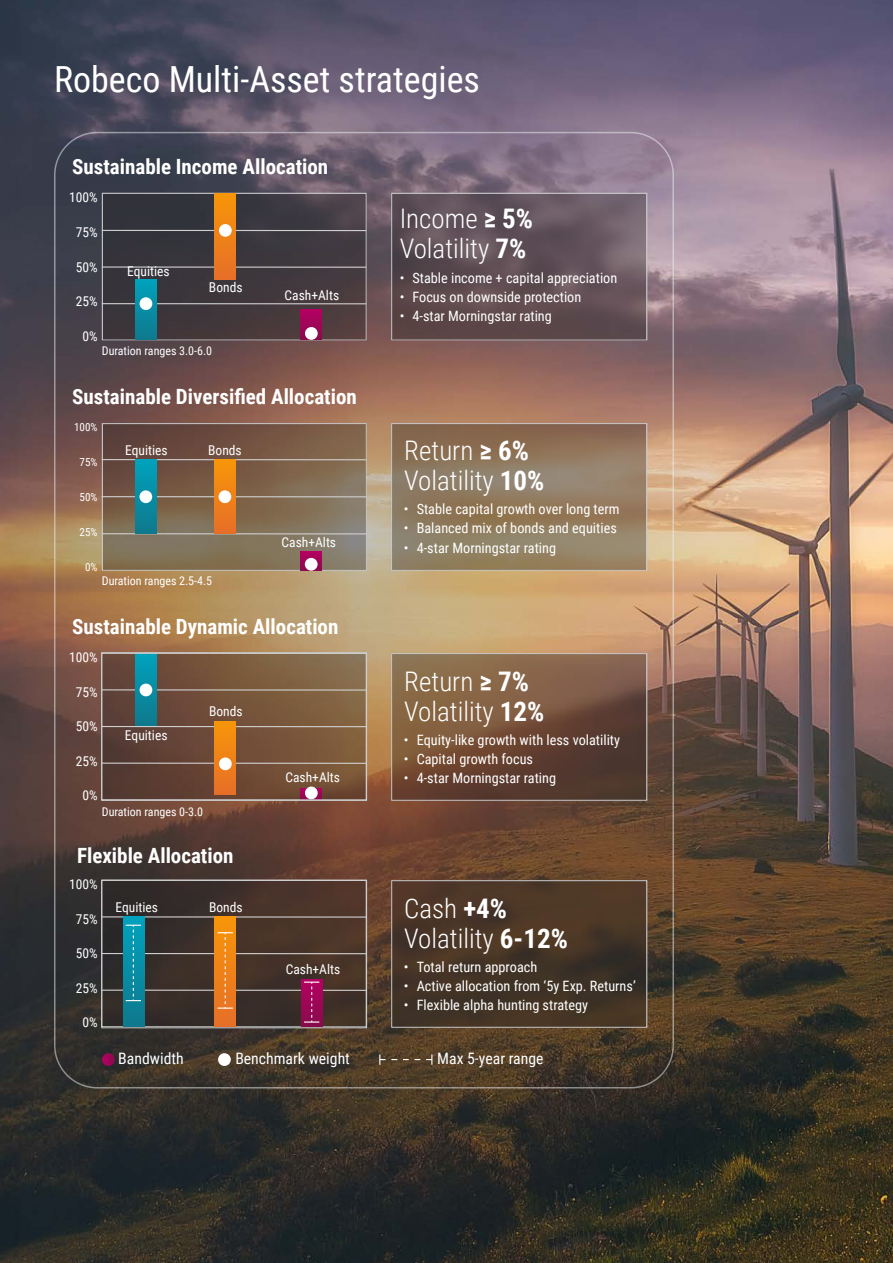
<style>
.page{position:relative;width:893px;height:1263px;background:#fff}
.page>*{position:absolute;margin:0;border:0;box-sizing:border-box;transform-origin:0 0}
.Leestekst{font:36px "Roboto Condensed";color:#fff}
.Inleidende_tekst{font:300 27px/30px "Roboto Condensed";color:#fff}
.Paragraafkop_12pts{font:700 21px "Roboto Condensed";color:#fff}
.Inleidende_tekst-2{font:15.75px "Roboto Condensed";color:#fff}
.t1{font:14.25px "Roboto Condensed";color:#fff}
.t2{font:13.5px "Roboto Condensed";color:#fff}
.Inleidende_tekst-3{font:12px "Roboto Condensed";color:#fff}
.t3{font:11.1px "Roboto Condensed";color:#fff}
.s1{font-weight:700}
</style>
<div class="page">
<img style="left:0;top:0;width:893px;height:1263px">
<svg style="left:379px;top:1054px;width:53px;height:11px"></svg>
<div style="left:218px;top:1053px;width:13px;height:13px;background:#fff;border-radius:50%"></div>
<svg style="left:102px;top:1053px;width:13px;height:13px"></svg>
<svg style="left:391px;top:880px;width:257px;height:148px;background:#483729"></svg>
<svg style="left:391px;top:423px;width:257px;height:148px;background:#917b62"></svg>
<svg style="left:391px;top:653px;width:257px;height:148px;background:#72533e"></svg>
<svg style="left:391px;top:192px;width:257px;height:149px;background:#645359"></svg>
<svg style="left:101px;top:423px;width:266px;height:148px;background:#7c6753"></svg>
<hr style="left:102px;top:459px;width:264px;height:1px;background:#cfcfcf">
<hr style="left:102px;top:496px;width:264px;height:1px;background:#cfcfcf">
<hr style="left:102px;top:533px;width:264px;height:1px;background:#cfcfcf">
<div style="left:135px;top:460px;width:21px;height:73px;background:linear-gradient(to bottom,#00a2bd,#0f798d)"></div>
<svg style="left:301px;top:551px;width:21px;height:19px"></svg>
<div style="left:139px;top:490px;width:13px;height:13px;background:#fff;border-radius:50%"></div>
<div style="left:214px;top:460px;width:22px;height:73px;background:linear-gradient(to bottom,#f7960a,#e7702a)"></div>
<div style="left:219px;top:490px;width:12px;height:13px;background:#fff;border-radius:50%"></div>
<div style="left:305px;top:558px;width:13px;height:13px;background:#fff;border-radius:50%"></div>
<svg style="left:101px;top:192px;width:266px;height:149px;background:#423b41"></svg>
<hr style="left:102px;top:230px;width:264px;height:1px;background:#cfcfcf">
<hr style="left:102px;top:266px;width:264px;height:2px;background:#cfcfcf">
<hr style="left:102px;top:303px;width:264px;height:1px;background:#cfcfcf">
<div style="left:135px;top:280px;width:22px;height:60px;background:linear-gradient(to bottom,#06a4bf,#107a8e)"></div>
<div style="left:301px;top:310px;width:21px;height:30px;background:linear-gradient(to bottom,#b30062,#8c1150)"></div>
<div style="left:215px;top:194px;width:21px;height:86px;background:linear-gradient(to bottom,#f79608,#e66f27)"></div>
<div style="left:140px;top:297px;width:12px;height:13px;background:#fff;border-radius:50%"></div>
<div style="left:219px;top:224px;width:13px;height:13px;background:#fff;border-radius:50%"></div>
<div style="left:305px;top:327px;width:13px;height:13px;background:#fff;border-radius:50%"></div>
<svg style="left:101px;top:652px;width:267px;height:149px;background:#71523c"></svg>
<hr style="left:102px;top:689px;width:264px;height:2px;background:#cfcfcf">
<hr style="left:102px;top:726px;width:264px;height:1px;background:#cfcfcf">
<hr style="left:102px;top:762px;width:264px;height:2px;background:#cfcfcf">
<div style="left:135px;top:653px;width:22px;height:73px;background:linear-gradient(to bottom,#04a4bf,#137a8e)"></div>
<svg style="left:301px;top:788px;width:21px;height:10px"></svg>
<div style="left:215px;top:721px;width:21px;height:74px;background:linear-gradient(to bottom,#f79608,#e66f28)"></div>
<div style="left:140px;top:684px;width:12px;height:12px;background:#fff;border-radius:50%"></div>
<div style="left:219px;top:757px;width:13px;height:13px;background:#fff;border-radius:50%"></div>
<div style="left:305px;top:786px;width:13px;height:13px;background:#fff;border-radius:50%"></div>
<div style="left:101px;top:653px;width:266px;height:147px;border:1px solid #cfcfcf"></div>
<svg style="left:101px;top:879px;width:267px;height:150px;background:#4f4139"></svg>
<p class="Leestekst" style="left:54px;top:54px;width:427px">Robeco Multi-Asset strategies</p>
<p class="Paragraafkop_12pts" style="left:72px;top:152px;width:257px">Sustainable Income Allocation</p>
<p class="t2" style="left:69px;top:188px;width:30px">100%</p>
<p class="t2" style="left:76px;top:223px;width:23px">75%</p>
<p class="t2" style="left:76px;top:257px;width:23px">50%</p>
<p class="t2" style="left:76px;top:292px;width:23px">25%</p>
<p class="t2" style="left:83px;top:327px;width:17px">0%</p>
<p class="t2" style="left:127px;top:262px;width:44px">Equities</p>
<p class="t2" style="left:209px;top:278px;width:35px">Bonds</p>
<p class="Inleidende_tekst-3" style="left:102px;top:343px;width:112px">Duration ranges 3.0-6.0</p>
<p class="t2" style="left:285px;top:286px;width:56px">Cash+Alts</p>
<p class="Paragraafkop_12pts" style="left:72px;top:382px;width:286px">Sustainable Diversified Allocation</p>
<p class="t3" style="left:74px;top:420px;width:25px">100%</p>
<p class="t3" style="left:80px;top:455px;width:19px">75%</p>
<p class="t3" style="left:80px;top:490px;width:19px">50%</p>
<p class="t3" style="left:80px;top:525px;width:19px">25%</p>
<p class="t3" style="left:85px;top:560px;width:14px">0%</p>
<p class="t2" style="left:125px;top:440px;width:44px">Equities</p>
<p class="t2" style="left:208px;top:440px;width:35px">Bonds</p>
<p class="Inleidende_tekst-3" style="left:102px;top:573px;width:112px">Duration ranges 2.5-4.5</p>
<p class="t2" style="left:282px;top:533px;width:56px">Cash+Alts</p>
<p class="Paragraafkop_12pts" style="left:72px;top:611px;width:268px">Sustainable Dynamic Allocation</p>
<p class="t2" style="left:69px;top:648px;width:30px">100%</p>
<p class="t2" style="left:76px;top:682px;width:23px">75%</p>
<p class="t2" style="left:76px;top:717px;width:23px">50%</p>
<p class="t2" style="left:76px;top:751px;width:23px">25%</p>
<p class="t2" style="left:83px;top:786px;width:17px">0%</p>
<p class="t2" style="left:125px;top:726px;width:44px">Equities</p>
<p class="t2" style="left:209px;top:702px;width:35px">Bonds</p>
<p class="Inleidende_tekst-3" style="left:102px;top:803px;width:103px">Duration ranges 0-3.0</p>
<p class="Paragraafkop_12pts" style="left:77px;top:841px;width:158px">Flexible Allocation</p>
<p class="t2" style="left:69px;top:875px;width:30px">100%</p>
<p class="t2" style="left:76px;top:909px;width:23px">75%</p>
<p class="t2" style="left:76px;top:944px;width:23px">50%</p>
<p class="t2" style="left:76px;top:978px;width:23px">25%</p>
<p class="t2" style="left:83px;top:1013px;width:17px">0%</p>
<p class="t2" style="left:115px;top:897px;width:44px">Equities</p>
<p class="t2" style="left:209px;top:897px;width:35px">Bonds</p>
<p class="t2" style="left:285px;top:768px;width:56px">Cash+Alts</p>
<p class="t2" style="left:286px;top:960px;width:56px">Cash+Alts</p>
<p class="Inleidende_tekst" style="left:400px;top:203px;width:135px">Income <span class="s1">≥ 5%<br></span>Volatility <span class="s1">7%</span></p>
<p class="t1" style="left:400px;top:268px;width:219px">• Stable income + capital appreciation</p>
<p class="t1" style="left:400px;top:287px;width:183px">• Focus on downside protection</p>
<p class="t1" style="left:400px;top:306px;width:154px">• 4-star Morningstar rating</p>
<p class="Inleidende_tekst" style="left:404px;top:434px;width:142px">Return <span class="s1">≥ 6%<br></span>Volatility <span class="s1">10%</span></p>
<p class="t1" style="left:404px;top:499px;width:217px">• Stable capital growth over long term</p>
<p class="t1" style="left:404px;top:518px;width:214px">• Balanced mix of bonds and equities</p>
<p class="t1" style="left:404px;top:537px;width:154px">• 4-star Morningstar rating</p>
<p class="Inleidende_tekst" style="left:404px;top:665px;width:142px">Return <span class="s1">≥ 7%<br></span>Volatility <span class="s1">12%</span></p>
<p class="t1" style="left:404px;top:730px;width:218px">• Equity-like growth with less volatility</p>
<p class="t1" style="left:404px;top:749px;width:131px">• Capital growth focus</p>
<p class="t1" style="left:404px;top:768px;width:154px">• 4-star Morningstar rating</p>
<p class="Inleidende_tekst" style="left:404px;top:892px;width:165px">Cash <span class="s1">+4%<br></span>Volatility <span class="s1">6-12%</span></p>
<p class="t1" style="left:404px;top:957px;width:135px">• Total return approach</p>
<p class="t1" style="left:404px;top:976px;width:233px">• Active allocation from ‘5y Exp. Returns’</p>
<p class="t1" style="left:404px;top:995px;width:186px">• Flexible alpha hunting strategy</p>
<p class="Inleidende_tekst-2" style="left:118px;top:1048px;width:67px">Bandwidth</p>
<p class="Inleidende_tekst-2" style="left:235px;top:1048px;width:116px">Benchmark weight</p>
<p class="Inleidende_tekst-2" style="left:437px;top:1048px;width:108px">Max 5-year range</p>
</div>
